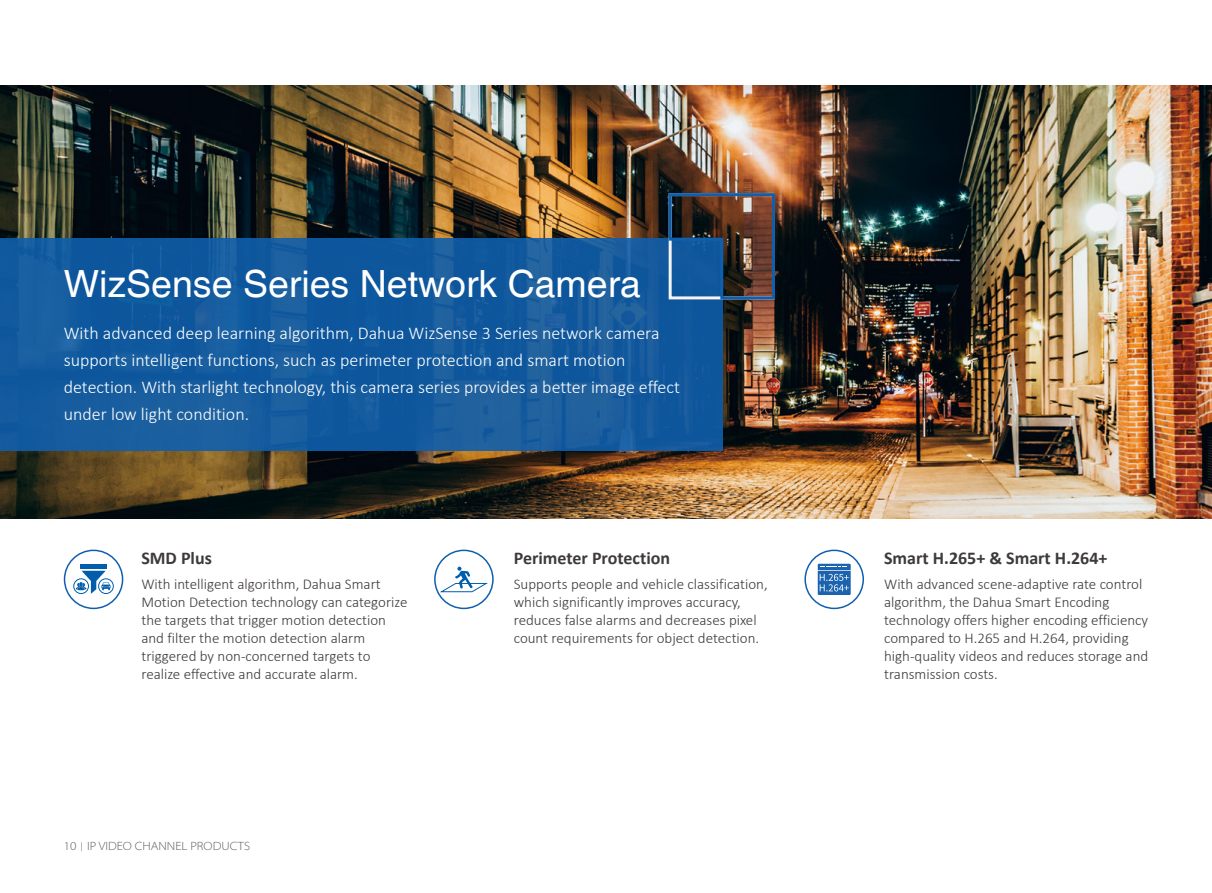
<style>
.page{position:relative;width:1212px;height:893px;background:#fff}
.page>*{position:absolute;margin:0;border:0;box-sizing:border-box;transform-origin:0 0}
.t1{font:37.5px "Helvetica";color:#fff}
.t2{font:300 18px/27px "Calibri";color:#fff}
.t3{font:700 18px "Calibri";color:#3e3a39}
.t4{font:300 15px/18px "Calibri";color:#3e3a39}
.t5{font:300 semi-expanded 12px "Myriad Pro";color:#595757}
.s1{font-size:9px;color:#3e3a39}
</style>
<div class="page">
<img style="left:0;top:85px;width:1212px;height:434px">
<svg style="left:0;top:238px;width:723px;height:213px;background:#145a9d"></svg>
<div style="left:64px;top:550px;width:59px;height:59px;border:2px solid #0f5fad;border-radius:50%"></div>
<div style="left:434px;top:550px;width:60px;height:59px;border:2px solid #0f5fad;border-radius:50%"></div>
<div style="left:804px;top:550px;width:60px;height:59px;border:2px solid #0f5fad;border-radius:50%"></div>
<svg style="left:667px;top:192px;width:109px;height:109px;background:#3f4758"></svg>
<hr style="left:80px;top:565px;width:27px;height:4px;background:#005ead">
<svg style="left:73px;top:571px;width:41px;height:23px"></svg>
<svg style="left:439px;top:567px;width:50px;height:26px"></svg>
<svg style="left:818px;top:564px;width:33px;height:31px"></svg>
<h1 class="t1" style="left:64px;top:262px;width:579px">WizSense Series Network Camera</h1>
<p class="t2" style="left:64px;top:319px;width:618px">With advanced deep learning algorithm, Dahua WizSense 3 Series network camera supports intelligent functions, such as perimeter protection and smart motion detection. With starlight technology, this camera series provides a better image effect under low light condition.</p>
<p class="t3" style="left:141px;top:546px;width:72px">SMD Plus</p>
<p class="t4" style="left:141px;top:575px;width:268px">With intelligent algorithm, Dahua Smart Motion Detection technology can categorize the targets that trigger motion detection and filter the motion detection alarm triggered by non-concerned targets to realize effective and accurate alarm.</p>
<p class="t5" style="left:64px;top:839px;width:188px">10 <span class="s1">|</span> IP VIDEO CHANNEL PRODUCTS</p>
<p class="t3" style="left:514px;top:546px;width:158px">Perimeter Protection</p>
<p class="t4" style="left:514px;top:575px;width:255px">Supports people and vehicle classification, which significantly improves accuracy, reduces false alarms and decreases pixel count requirements for object detection.</p>
<p class="t3" style="left:884px;top:546px;width:225px">Smart H.265+ &amp; Smart H.264+</p>
<p class="t4" style="left:884px;top:575px;width:266px">With advanced scene-adaptive rate control algorithm, the Dahua Smart Encoding technology offers higher encoding efficiency compared to H.265 and H.264, providing high-quality videos and reduces storage and transmission costs.</p>
</div>
